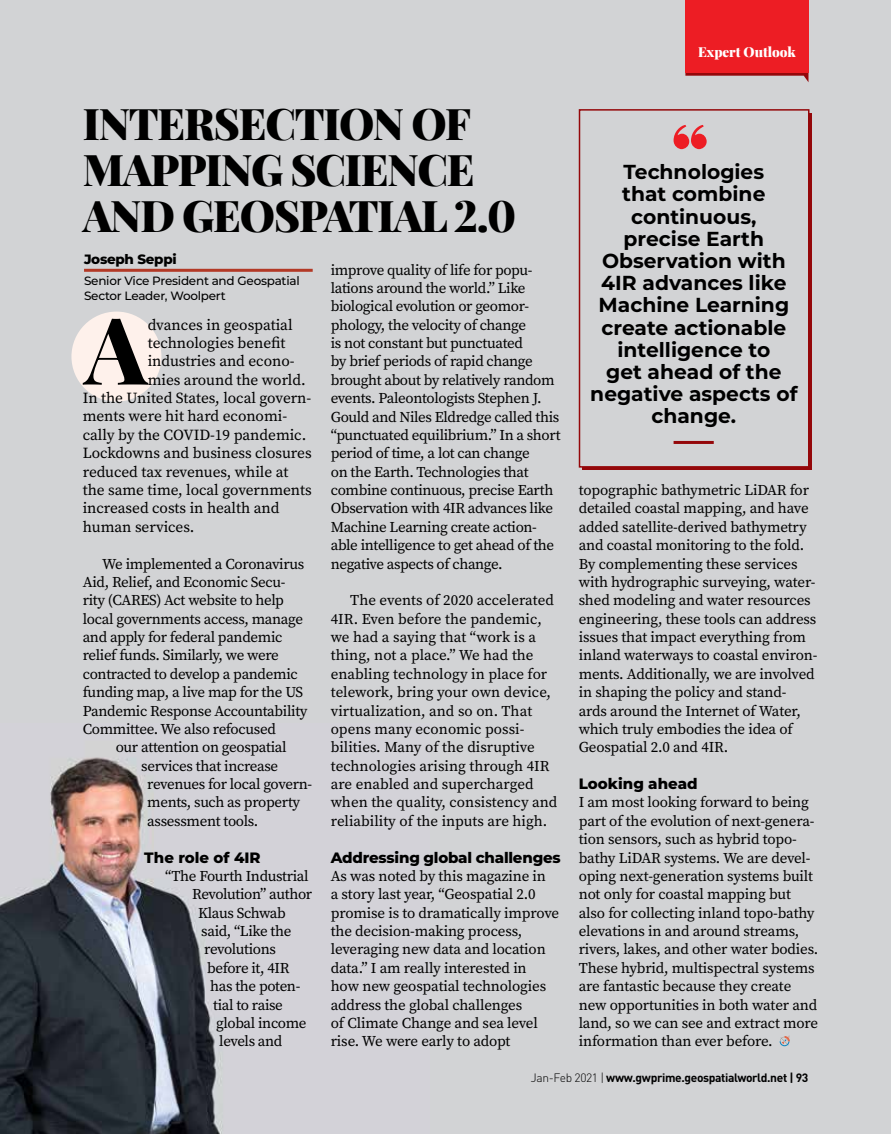
<style>
.page{position:relative;width:891px;height:1134px;background:#d2d3d5}
.page>*{position:absolute;margin:0;border:0;box-sizing:border-box;transform-origin:0 0}
.t1{font:800 93.15px "Playfair Display";color:#000}
.t2{font:900 42.75px/46px "Playfair Display";letter-spacing:-.03em;color:#000}
.t3{font:700 20.25px/22.2px "Montserrat";color:#000;text-align:center}
.t4{font:15.3px "Source Serif Pro";letter-spacing:-.005em;color:#000}
.t5{font:15px/18.5px "Source Serif Pro";letter-spacing:-.02em;color:#000}
.t6{font:15px/18.5px "Source Serif Pro";color:#000}
.t7{font:800 15px "Montserrat";letter-spacing:-.015em;color:#000}
.t8{font:900 13.5px "Playfair Display";color:#fff}
.t9{font:800 13.5px "Montserrat";letter-spacing:-.02em;color:#000}
.t10{font:500 12px/15px "Montserrat";letter-spacing:-.02em;color:#000}
.t11{font:700 12px "DINOT";letter-spacing:-.03em;color:#000}
.s1{font-weight:300}
</style>
<div class="page">
<img style="left:0;top:757px;width:223px;height:377px">
<div style="left:579px;top:109px;width:231px;height:359px;background:#d2d3d5;border:2px solid #94070a"></div>
<svg style="left:674px;top:125px;width:33px;height:24px"></svg>
<hr style="left:674px;top:441px;width:40px;height:3px;background:#94070a">
<hr style="left:84px;top:269px;width:229px;height:3px;background:#b33926">
<div style="left:71px;top:312px;width:90px;height:90px;background:#fef1eb;border-radius:50%"></div>
<svg style="left:780px;top:1036px;width:10px;height:10px"></svg>
<svg style="left:685px;top:53px;width:124px;height:29px"></svg>
<div style="left:685px;top:0;width:123px;height:72px;background:#ed1d24"></div>
<p class="t8" style="left:698px;top:41px;width:99px">Expert Outlook</p>
<h2 class="t2" style="left:83px;top:98px;width:435px">INTERSECTION OF<br>MAPPING SCIENCE<br>AND GEOSPATIAL 2.0</h2>
<p class="t9" style="left:84px;top:250px;width:94px">Joseph Seppi</p>
<p class="t10" style="left:84px;top:273px;width:217px">Senior Vice President and Geospatial<br>Sector Leader, Woolpert</p>
<h1 class="t1" style="left:84px;top:277px;width:65px">A</h1>
<p class="t4" style="left:148px;top:314px;width:146px">dvances in geospatial</p>
<h3 class="t3" style="left:590px;top:160px;width:209px">Technologies<br>that combine continuous,<br>precise Earth<br>Observation with<br>4IR advances like<br>Machine Learning create actionable intelligence to<br>get ahead of the negative aspects of change.</h3>
<p class="t5" style="left:331px;top:260px;width:231px">improve quality of life for popu&shy;lations around the world.” Like biological evolution or geomor&shy;phology, the velocity of change<br>is not constant but punctuated<br>by brief periods of rapid change brought about by relatively random events. Paleontologists Stephen J.<br>Gould and Niles Eldredge called this “punctuated equilibrium.” In a short period of time, a lot can change<br>on the Earth. Technologies that combine continuous, precise Earth Observation with 4IR advances like Machine Learning create action&shy;able intelligence to get ahead of the negative aspects of change.</p>
<p class="t6" style="left:331px;top:591px;width:228px;text-indent:20px">The events of 2020 accelerated<br>4IR. Even before the pandemic, we had a saying that “work is a thing, not a place.” We had the enabling technology in place for telework, bring your own device, virtualization, and so on. That opens many economic possi&shy;bilities. Many of the disruptive technologies arising through 4IR are enabled and supercharged when the quality, consistency and reliability of the inputs are high.</p>
<p class="t7" style="left:331px;top:846px;width:231px">Addressing global challenges</p>
<p class="t5" style="left:331px;top:867px;width:230px">As was noted by this magazine in<br>a story last year, “Geospatial 2.0 promise is to dramatically improve the decision-making process, leveraging new data and location data.” I am really interested in<br>how new geospatial technologies address the global challenges<br>of Climate Change and sea level rise. We were early to adopt</p>
<p class="t4" style="left:148px;top:333px;width:139px">technologies benefit</p>
<p class="t4" style="left:148px;top:351px;width:148px">industries and econo-</p>
<p class="t4" style="left:148px;top:369px;width:159px">mies around the world.</p>
<p class="t4" style="left:83px;top:388px;width:230px">In the United States, local govern-</p>
<p class="t4" style="left:83px;top:406px;width:206px">ments were hit hard economi-</p>
<p class="t4" style="left:83px;top:425px;width:225px">cally by the COVID-19 pandemic.</p>
<p class="t4" style="left:83px;top:443px;width:230px">Lockdowns and business closures</p>
<p class="t4" style="left:83px;top:461px;width:207px">reduced tax revenues, while at</p>
<p class="t4" style="left:83px;top:480px;width:230px">the same time, local governments</p>
<p class="t4" style="left:83px;top:498px;width:198px">increased costs in health and</p>
<p class="t4" style="left:83px;top:516px;width:113px">human services.</p>
<p class="t5" style="left:83px;top:554px;width:226px;text-indent:20px">We implemented a Coronavirus<br>Aid, Relief, and Economic Secu&shy;rity (CARES) Act website to help local governments access, manage and apply for federal pandemic relief funds. Similarly, we were contracted to develop a pandemic funding map, a live map for the US<br>Pandemic Response Accountability<br>Committee. We also refocused</p>
<p class="t5" style="left:116px;top:738px;width:172px">our attention on geospatial</p>
<p class="t5" style="left:141px;top:756px;width:139px">services that increase</p>
<p class="t5" style="left:147px;top:775px;width:166px">revenues for local govern-</p>
<p class="t5" style="left:147px;top:793px;width:155px">ments, such as property</p>
<p class="t5" style="left:147px;top:812px;width:112px">assessment tools.</p>
<p class="t7" style="left:144px;top:846px;width:118px">The role of 4IR</p>
<p class="t5" style="left:165px;top:867px;width:145px">“The Fourth Industrial</p>
<p class="t5" style="left:192px;top:885px;width:121px">Revolution” author</p>
<p class="t5" style="left:198px;top:903px;width:89px">Klaus Schwab</p>
<p class="t5" style="left:201px;top:922px;width:92px">said, “Like the</p>
<p class="t5" style="left:204px;top:940px;width:73px">revolutions</p>
<p class="t5" style="left:207px;top:959px;width:84px">before it, 4IR</p>
<p class="t5" style="left:210px;top:977px;width:92px">has the poten-</p>
<p class="t5" style="left:213px;top:995px;width:71px">tial to raise</p>
<p class="t5" style="left:216px;top:1014px;width:92px">global income</p>
<p class="t5" style="left:219px;top:1032px;width:65px">levels and</p>
<p class="t5" style="left:579px;top:481px;width:240px">topographic bathymetric LiDAR for detailed coastal mapping, and have added satellite-derived bathymetry and coastal monitoring to the fold.<br>By complementing these services with hydrographic surveying, water&shy;shed modeling and water resources engineering, these tools can address issues that impact everything from inland waterways to coastal environ&shy;ments. Additionally, we are involved in shaping the policy and stand&shy;ards around the Internet of Water, which truly embodies the idea of Geospatial 2.0 and 4IR.</p>
<p class="t7" style="left:579px;top:773px;width:120px">Looking ahead</p>
<p class="t5" style="left:579px;top:793px;width:241px">I am most looking forward to being part of the evolution of next-genera&shy;tion sensors, such as hybrid topo&shy;bathy LiDAR systems. We are devel&shy;oping next-generation systems built not only for coastal mapping but also for collecting inland topo-bathy elevations in and around streams, rivers, lakes, and other water bodies.<br>These hybrid, multispectral systems are fantastic because they create new opportunities in both water and land, so we can see and extract more information than ever before.</p>
<p class="t11" style="left:531px;top:1069px;width:279px"><span class="s1">Jan-Feb 2021 |</span> www.gwprime.geospatialworld.net | 93</p>
</div>
